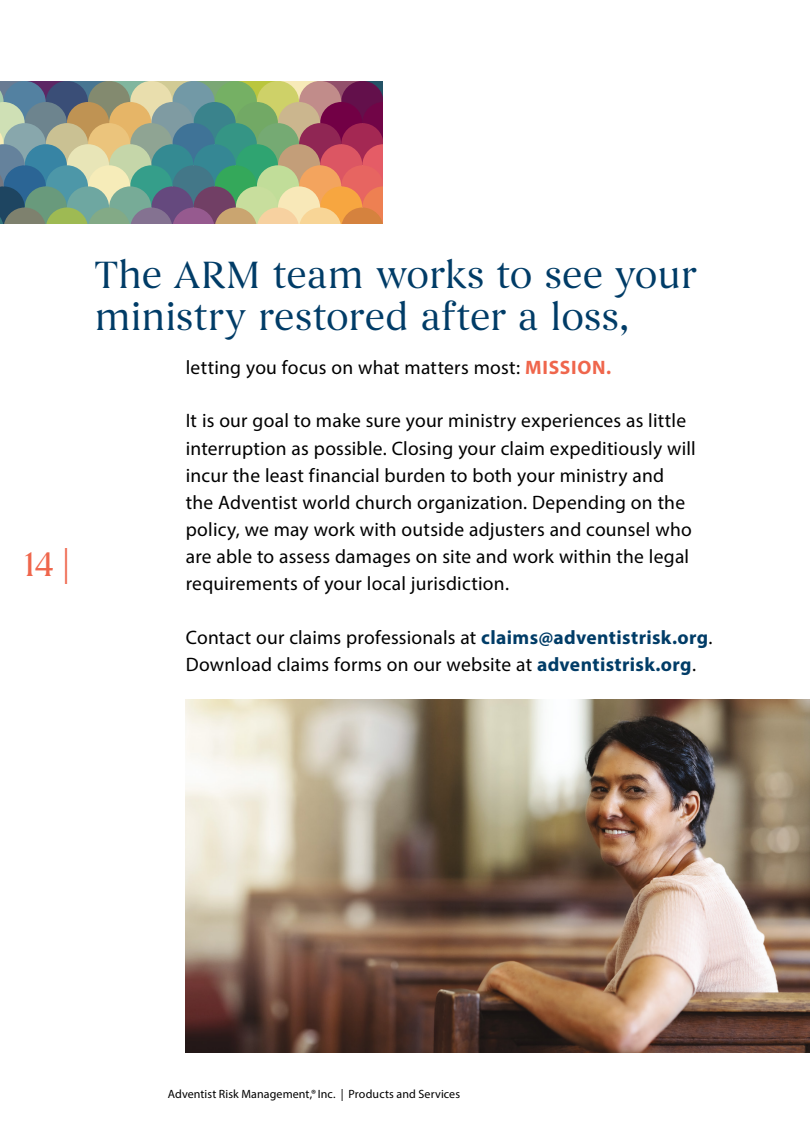
<style>
.page{position:relative;width:810px;height:1134px;background:#fff}
.page>*{position:absolute;margin:0;border:0;box-sizing:border-box;transform-origin:0 0}
.t1{font:39px/42px "Begum";letter-spacing:-.01em;color:#003c67}
.t2{font:36px "Begum";color:#ef664c}
.t3{font:19.5px/27px "Myriad Pro";letter-spacing:.01em;color:#000}
.t4{font:12px "Myriad Pro";letter-spacing:.01em;color:#000}
.s1{font-weight:300}
.s2{font-weight:700;color:#ef664c}
.s3{font-weight:700;color:#003c67}
</style>
<div class="page">
<svg style="left:0;top:82px;width:382px;height:142px;background:#8f9281"></svg>
<img style="left:186px;top:700px;width:624px;height:353px">
<h2 class="t2" style="left:23px;top:543px;width:49px">14<span class="s1">|</span></h2>
<h1 class="t1" style="left:94px;top:254px;width:604px">The ARM team works to see your ministry restored after a loss,</h1>
<p class="t3" style="left:186px;top:353px;width:427px">letting you focus on what matters most: <span class="s2">MISSION.</span></p>
<p class="t3" style="left:186px;top:407px;width:512px">It is our goal to make sure your ministry experiences as little interruption as possible. Closing your claim expeditiously will incur the least financial burden to both your ministry and the Adventist world church organization. Depending on the policy, we may work with outside adjusters and counsel who are able to assess damages on site and work within the legal requirements of your local jurisdiction.</p>
<p class="t3" style="left:186px;top:623px;width:528px">Contact our claims professionals at <span class="s3">claims@adventistrisk.org</span>.<br>Download claims forms on our website at <span class="s3">adventistrisk.org</span>.</p>
<p class="t4" style="left:168px;top:1087px;width:294px">Adventist Risk Management,® Inc. | Products and Services</p>
</div>
